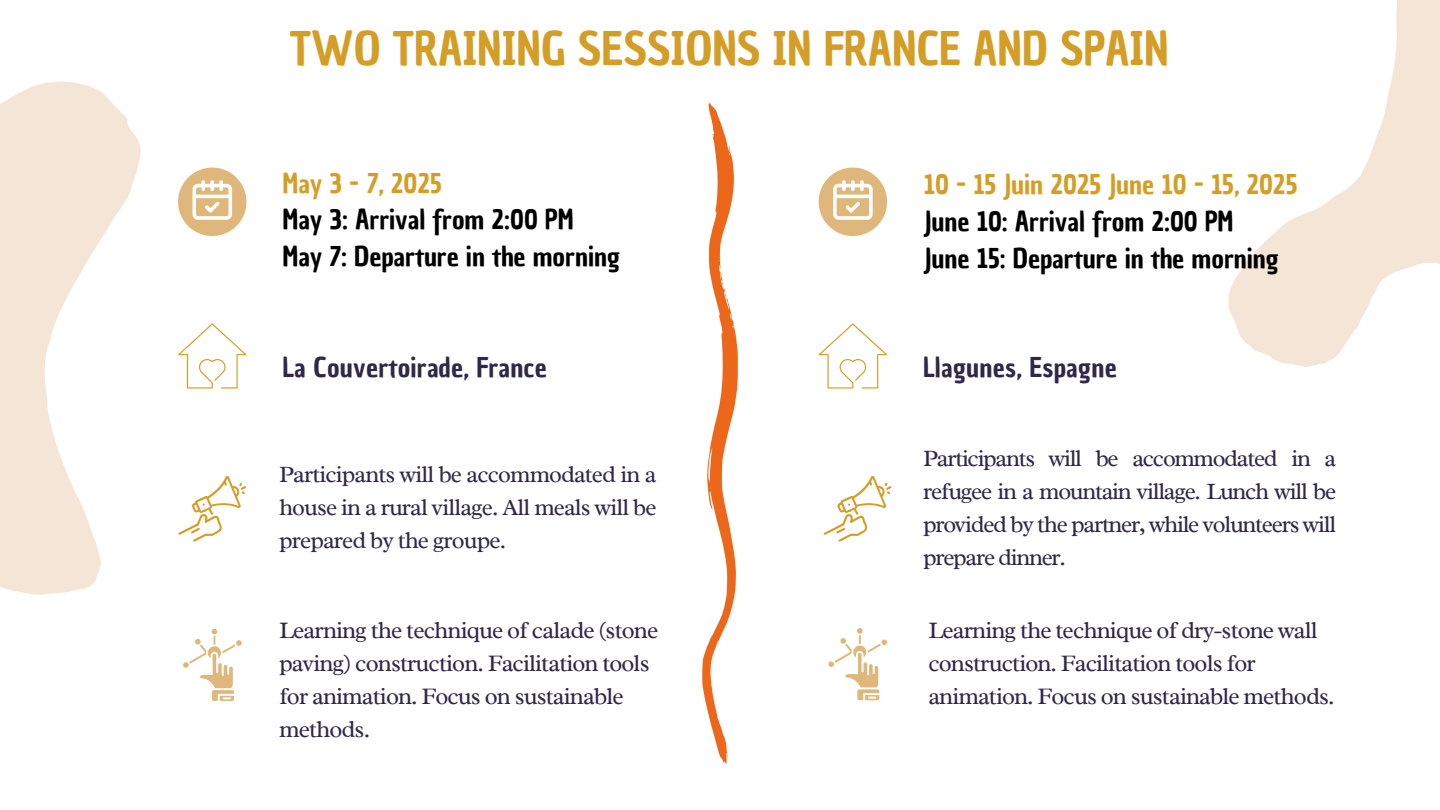
<style>
.page{position:relative;width:1440px;height:810px;background:#fff}
.page>*{position:absolute;margin:0;border:0;box-sizing:border-box;transform-origin:0 0}
.t1{font:45.2px "Chau Philomene One";color:#d49e26}
.t2{font:26.7px/36.8px "Chau Philomene One";color:#000}
.t3{font:26.7px "Chau Philomene One";letter-spacing:.01em;color:#312749}
.t4{font:23.9px/33px "Radley";letter-spacing:-.035em;color:#312749}
.t5{font:23.7px/33px "Radley";letter-spacing:-.045em;color:#312749;text-align:justify}
.s1{color:#d49e26}
</style>
<div class="page">
<svg style="left:178px;top:168px;width:68px;height:68px"></svg>
<svg style="left:178px;top:323px;width:68px;height:66px"></svg>
<svg style="left:0;top:81px;width:141px;height:514px;fill:#f4e5d7"></svg>
<svg style="left:178px;top:476px;width:68px;height:66px"></svg>
<svg style="left:1228px;top:0;width:212px;height:367px"></svg>
<svg style="left:819px;top:168px;width:68px;height:68px"></svg>
<svg style="left:824px;top:476px;width:68px;height:66px"></svg>
<svg style="left:828px;top:628px;width:59px;height:72px"></svg>
<svg style="left:702px;top:103px;width:36px;height:661px"></svg>
<svg style="left:183px;top:629px;width:59px;height:72px"></svg>
<svg style="left:819px;top:323px;width:68px;height:66px"></svg>
<p class="t1" style="left:290px;top:19px;width:881px">TWO TRAINING SESSIONS IN FRANCE AND SPAIN</p>
<p class="t2" style="left:282px;top:165px;width:339px"><span class="s1">May 3 - 7, 2025<br></span>May 3: Arrival from 2:00 PM<br>May 7: Departure in the morning</p>
<p class="t2" style="left:924px;top:167px;width:375px"><span class="s1">10 - 15 Juin 2025 June 10 - 15, 2025<br></span>June 10: Arrival from 2:00 PM<br>June 15: Departure in the morning</p>
<p class="t3" style="left:282px;top:350px;width:266px">La Couvertoirade, France</p>
<h1 class="t3" style="left:923px;top:349px;width:195px">Llagunes, Espagne</h1>
<p class="t5" style="left:279px;top:458px;width:379px">Participants will be accommodated in a house in a rural village. All meals will be prepared by the groupe.</p>
<p class="t4" style="left:279px;top:614px;width:381px">Learning the technique of calade (stone paving) construction. Facilitation tools for animation. Focus on sustainable methods.</p>
<h2 class="t5" style="left:923px;top:442px;width:415px">Participants will be accommodated in a refugee in a mountain village. Lunch will be provided by the partner, while volunteers will prepare dinner.</h2>
<h2 class="t4" style="left:928px;top:614px;width:408px">Learning the technique of dry-stone wall construction. Facilitation tools for animation. Focus on sustainable methods.</h2>
</div>
